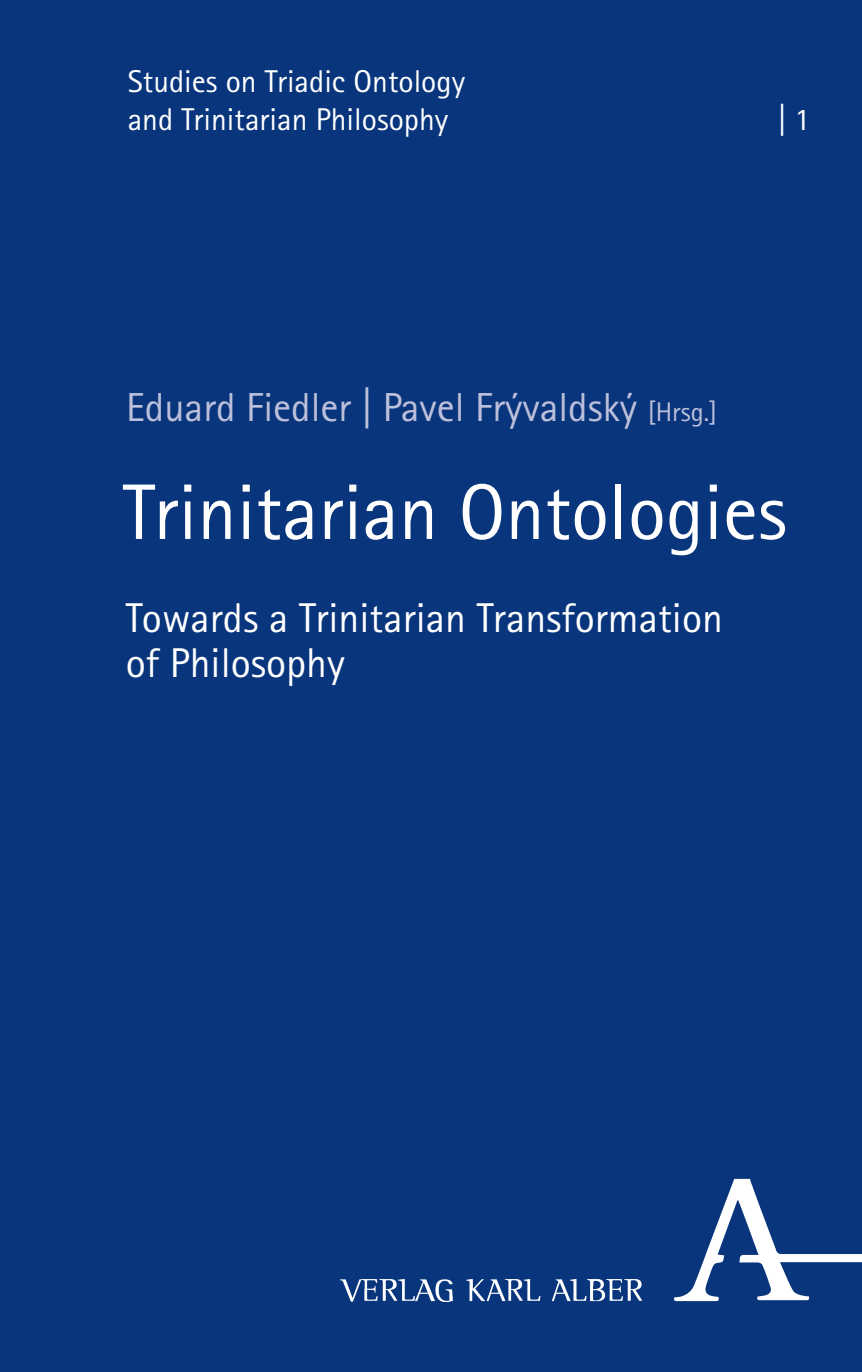
<style>
.page{position:relative;width:862px;height:1372px;background:#fff}
.page>*{position:absolute;margin:0;border:0;box-sizing:border-box;transform-origin:0 0}
.t1{font:78.75px "Rotis Sans Serif Pro";color:#fff}
.t2{font:41.62px/45px "Rotis Sans Serif Pro";color:#fff}
.t3{font:40.5px "Rotis Sans Serif Pro";color:#bdc0da}
.t4{font:31.5px/37.8px "Rotis Sans Serif Pro";color:#fff}
.s1{font-size:27px}
</style>
<div class="page">
<div style="left:0;top:0;width:861px;height:1371px;background:#08357c"></div>
<img style="left:340px;top:1178px;width:521px;height:123px">
<p class="t4" style="left:128px;top:63px;width:339px">Studies on Triadic Ontology and Trinitarian Philosophy</p>
<p class="t4" style="left:777px;top:101px;width:34px">| 1</p>
<p class="t3" style="left:126px;top:383px;width:592px">Eduard Fiedler | Pavel Frývaldský <span class="s1">[Hrsg.]</span></p>
<h1 class="t1" style="left:123px;top:466px;width:665px">Trinitarian Ontologies</h1>
<h2 class="t2" style="left:126px;top:595px;width:598px">Towards a Trinitarian Transformation of Philosophy</h2>
</div>
